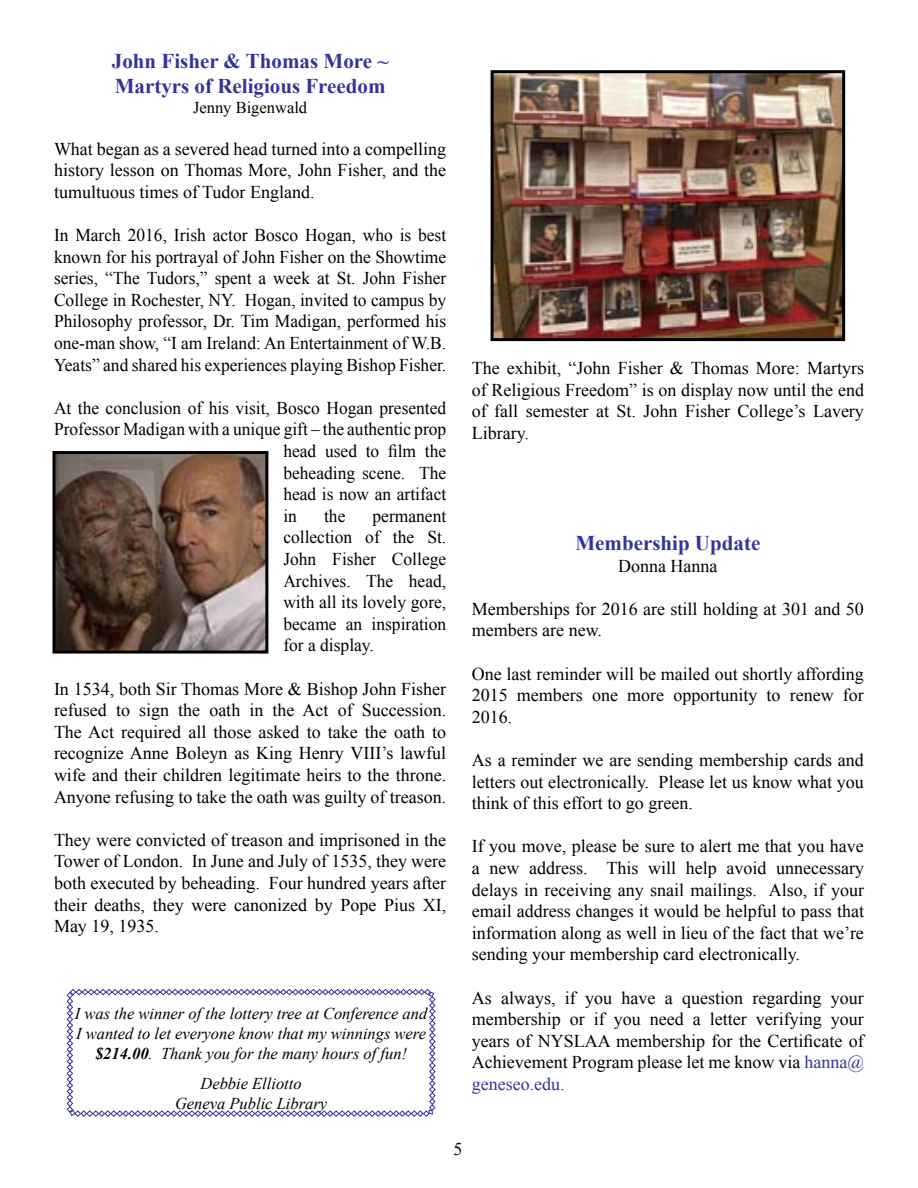
<style>
.page{position:relative;width:918px;height:1188px;background:#fff}
.page>*{position:absolute;margin:0;border:0;box-sizing:border-box;transform-origin:0 0}
.t1{font:700 21px/25.2px "Times New Roman";color:#339}
.t2{font:18px/21.6px "Times New Roman";color:#000;text-align:justify}
.t3{font:italic 16.5px/19.8px "Times New Roman";color:#000;text-align:center}
.t4{font:16.5px "Times New Roman";color:#000}
.s1{font-weight:700}
.s2{color:#339}
</style>
<div class="page">
<img style="left:56px;top:455px;width:208px;height:195px">
<div style="left:52px;top:451px;width:216px;height:203px;border:3px solid #000"></div>
<img style="left:495px;top:74px;width:346px;height:263px">
<div style="left:491px;top:70px;width:354px;height:271px;border:3px solid #000"></div>
<svg style="left:67px;top:989px;width:369px;height:128px"></svg>
<p class="t1" style="left:112px;top:48px;width:278px">John Fisher &amp; Thomas More ~<br>Martyrs of Religious Freedom</p>
<p class="t4" style="left:193px;top:97px;width:116px">Jenny Bigenwald</p>
<p class="t2" style="left:54px;top:138px;width:394px">What began as a severed head turned into a compelling history lesson on Thomas More, John Fisher, and the tumultuous times of Tudor England.</p>
<p class="t2" style="left:54px;top:224px;width:394px">In March 2016, Irish actor Bosco Hogan, who is best known for his portrayal of John Fisher on the Showtime series, “The Tudors,” spent a week at St. John Fisher College in Rochester, NY. Hogan, invited to campus by Philosophy professor, Dr. Tim Madigan, performed his one-man show, “I am Ireland: An Entertainment of W.B.<br>Yeats” and shared his experiences playing Bishop Fisher.</p>
<p class="t2" style="left:54px;top:397px;width:394px">At the conclusion of his visit, Bosco Hogan presented</p>
<p class="t2" style="left:54px;top:418px;width:394px">Professor Madigan with a unique gift – the authentic prop</p>
<p class="t2" style="left:283px;top:440px;width:164px">head used to film the</p>
<p class="t2" style="left:283px;top:462px;width:164px">beheading scene. The</p>
<p class="t2" style="left:283px;top:483px;width:164px">head is now an artifact</p>
<p class="t2" style="left:283px;top:505px;width:15px">in</p>
<p class="t2" style="left:324px;top:505px;width:23px">the</p>
<p class="t2" style="left:283px;top:505px;width:164px;text-indent:89px">permanent collection of the St.<br>John Fisher College Archives. The head, with all its lovely gore, became an inspiration for a display.</p>
<p class="t2" style="left:54px;top:678px;width:394px">In 1534, both Sir Thomas More &amp; Bishop John Fisher refused to sign the oath in the Act of Succession.<br>The Act required all those asked to take the oath to recognize Anne Boleyn as King Henry VIII’s lawful wife and their children legitimate heirs to the throne.<br>Anyone refusing to take the oath was guilty of treason.</p>
<p class="t2" style="left:54px;top:829px;width:394px">They were convicted of treason and imprisoned in the Tower of London. In June and July of 1535, they were both executed by beheading. Four hundred years after their deaths, they were canonized by Pope Pius XI, May 19, 1935.</p>
<p class="t3" style="left:75px;top:1003px;width:354px">I was the winner of the lottery tree at Conference and<br>I wanted to let everyone know that my winnings were <span class="s1">$214.00</span>. Thank you for the many hours of fun!</p>
<p class="t3" style="left:175px;top:1073px;width:154px">Debbie Elliotto<br>Geneva Public Library</p>
<p class="t2" style="left:472px;top:357px;width:394px">The exhibit, “John Fisher &amp; Thomas More: Martyrs of Religious Freedom” is on display now until the end of fall semester at St. John Fisher College’s Lavery Library.</p>
<p class="t1" style="left:575px;top:530px;width:186px">Membership Update</p>
<p class="t2" style="left:618px;top:555px;width:101px">Donna Hanna</p>
<p class="t2" style="left:472px;top:598px;width:394px">Memberships for 2016 are still holding at 301 and 50 members are new.</p>
<p class="t2" style="left:472px;top:663px;width:394px">One last reminder will be mailed out shortly affording 2015 members one more opportunity to renew for 2016.</p>
<p class="t2" style="left:472px;top:749px;width:394px">As a reminder we are sending membership cards and letters out electronically. Please let us know what you think of this effort to go green.</p>
<p class="t2" style="left:472px;top:835px;width:394px">If you move, please be sure to alert me that you have a new address. This will help avoid unnecessary delays in receiving any snail mailings. Also, if your email address changes it would be helpful to pass that information along as well in lieu of the fact that we’re sending your membership card electronically.</p>
<p class="t2" style="left:472px;top:987px;width:394px">As always, if you have a question regarding your membership or if you need a letter verifying your years of NYSLAA membership for the Certificate of Achievement Program please let me know via <span class="s2">hanna@ geneseo.edu.</span></p>
<p class="t2" style="left:454px;top:1138px;width:10px">5</p>
</div>
